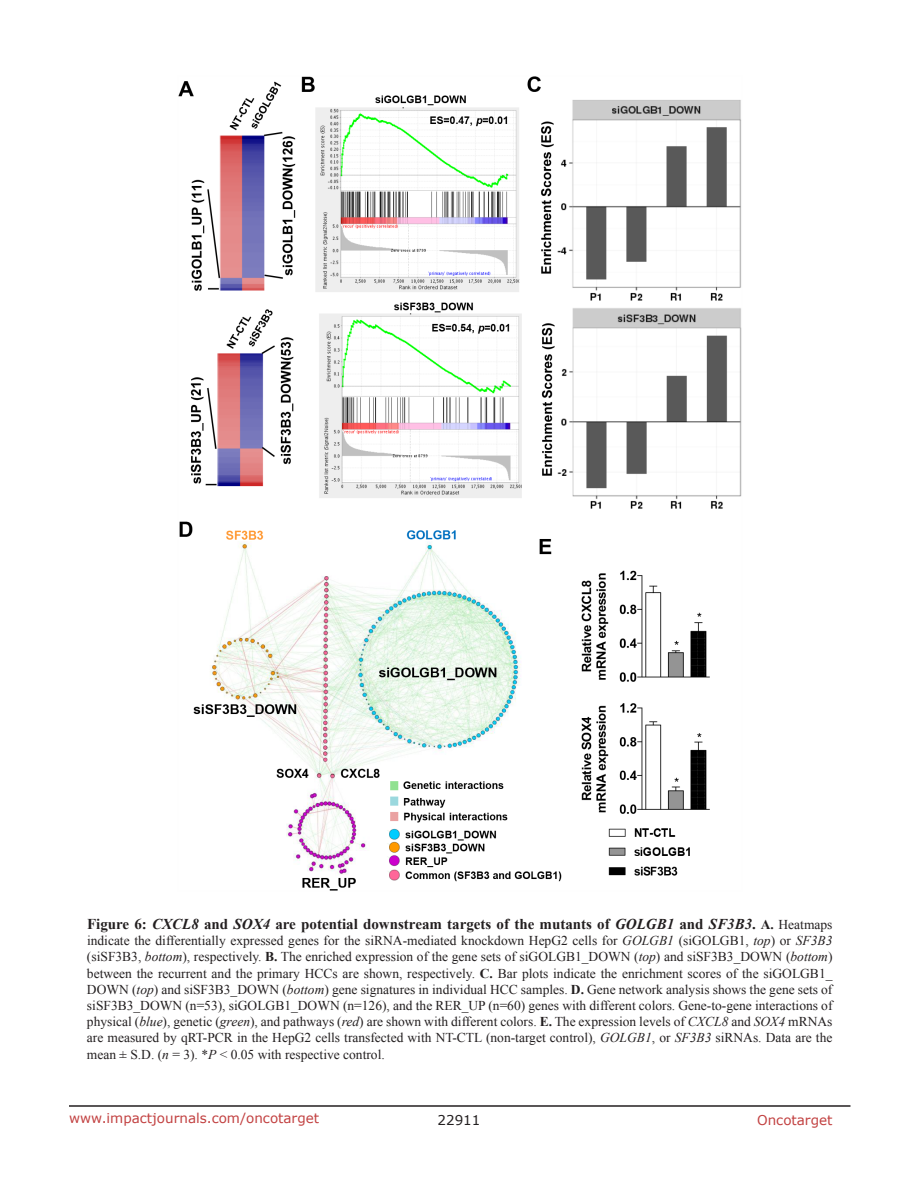
<style>
.page{position:relative;width:918px;height:1188px;background:#fff}
.page>*{position:absolute;margin:0;border:0;box-sizing:border-box;transform-origin:0 0}
.figuretext{font:700 15px "Times New Roman";color:#231f20}
.figuretext-2{font:13.5px/16.2px "Times New Roman";color:#231f20;text-align:justify}
.t1{font:13.5px "Verdana";color:#c24141}
.t2{font:13.5px "Verdana";color:#231f20}
.s1{font-style:italic}
.s2{font-size:13.5px}
.s3{font-weight:400;font-size:13.5px}
.s4{font-weight:700}
</style>
<div class="page">
<hr style="left:69px;top:1105px;width:781px;height:2px;background:#231f20">
<img style="left:178px;top:76px;width:564px;height:815px">
<p class="figuretext" style="left:87px;top:913px;width:747px">Figure 6: <span class="s1">CXCL8</span> and <span class="s1">SOX4</span> are potential downstream targets of the mutants of <span class="s1">GOLGB1</span> and <span class="s1">SF3B3</span>. <span class="s2">A.</span> <span class="s3">Heatmaps</span></p>
<p class="figuretext-2" style="left:87px;top:932px;width:747px">indicate the differentially expressed genes for the siRNA-mediated knockdown HepG2 cells for <span class="s1">GOLGB1</span> (siGOLGB1, <span class="s1">top</span>) or <span class="s1">SF3B3 </span>(siSF3B3, <span class="s1">bottom</span>), respectively. <span class="s4">B.</span> The enriched expression of the gene sets of siGOLGB1_DOWN (<span class="s1">top</span>) and siSF3B3_DOWN (<span class="s1">bottom</span>) between the recurrent and the primary HCCs are shown, respectively. <span class="s4">C.</span> Bar plots indicate the enrichment scores of the siGOLGB1_ DOWN (<span class="s1">top</span>) and siSF3B3_DOWN (<span class="s1">bottom</span>) gene signatures in individual HCC samples. <span class="s4">D.</span> Gene network analysis shows the gene sets of siSF3B3_DOWN (n=53), siGOLGB1_DOWN (n=126), and the RER_UP (n=60) genes with different colors. Gene-to-gene interactions of physical (<span class="s1">blue</span>), genetic (<span class="s1">green</span>), and pathways (<span class="s1">red</span>) are shown with different colors. <span class="s4">E.</span> The expression levels of <span class="s1">CXCL8</span> and <span class="s1">SOX4</span> mRNAs are measured by qRT-PCR in the HepG2 cells transfected with NT-CTL (non-target control), <span class="s1">GOLGB1</span>, or <span class="s1">SF3B3</span> siRNAs. Data are the mean ± S.D. (<span class="s1">n</span> = 3). *<span class="s1">P</span> &lt; 0.05 with respective control.</p>
<p class="t1" style="left:69px;top:1109px;width:252px">www.impactjournals.com/oncotarget</p>
<p class="t2" style="left:438px;top:1111px;width:44px">22911</p>
<p class="t1" style="left:757px;top:1111px;width:77px">Oncotarget</p>
</div>
